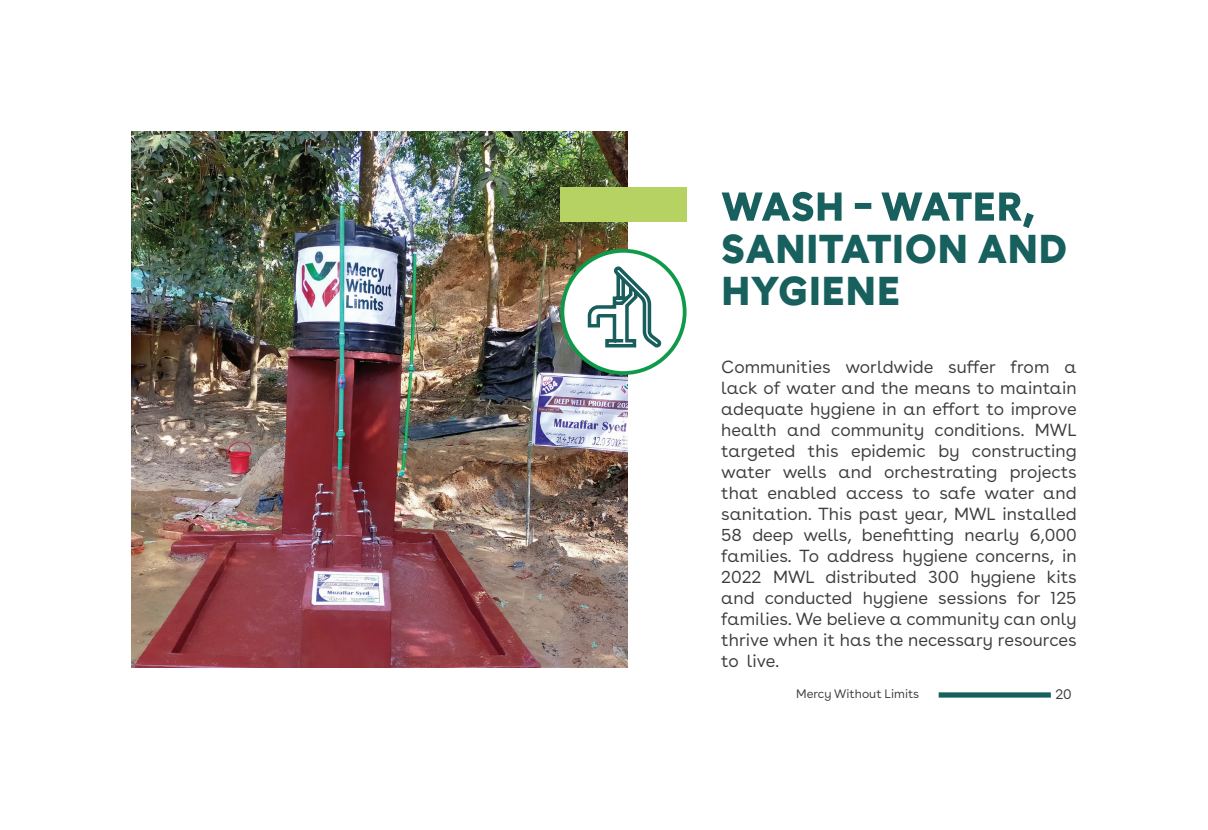
<style>
.page{position:relative;width:1208px;height:830px;background:#fff}
.page>*{position:absolute;margin:0;border:0;box-sizing:border-box;transform-origin:0 0}
.t1{font:900 40.25px/42px "Buenos Aires";letter-spacing:.01em;color:#17605e}
.t2{font:17.5px/21px "Buenos Aires";color:#3b3c3b;text-align:justify}
.t3{font:14px "Buenos Aires";color:#3b3c3b}
.t4{font:12.25px "Buenos Aires";color:#3b3c3b}
</style>
<div class="page">
<div style="left:938px;top:692px;width:112px;height:5px;background:#17605e"></div>
<img style="left:131px;top:131px;width:497px;height:536px">
<div style="left:560px;top:187px;width:126px;height:35px;background:#b5d263"></div>
<svg style="left:721px;top:192px;width:312px;height:36px"></svg>
<svg style="left:560px;top:249px;width:126px;height:126px"></svg>
<h1 class="t1" style="left:721px;top:226px;width:348px">SANITATION AND<br>HYGIENE</h1>
<p class="t2" style="left:721px;top:355px;width:357px">Communities worldwide suffer from a lack of water and the means to maintain adequate hygiene in an effort to improve health and community conditions. MWL targeted this epidemic by constructing water wells and orchestrating projects that enabled access to safe water and sanitation. This past year, MWL installed 58 deep wells, benefitting nearly 6,000 families. To address hygiene concerns, in 2022 MWL distributed 300 hygiene kits and conducted hygiene sessions for 125 families. We believe a community can only thrive when it has the necessary resources to live.</p>
<p class="t4" style="left:796px;top:685px;width:125px">Mercy Without Limits</p>
<p class="t3" style="left:1055px;top:684px;width:18px">20</p>
</div>
